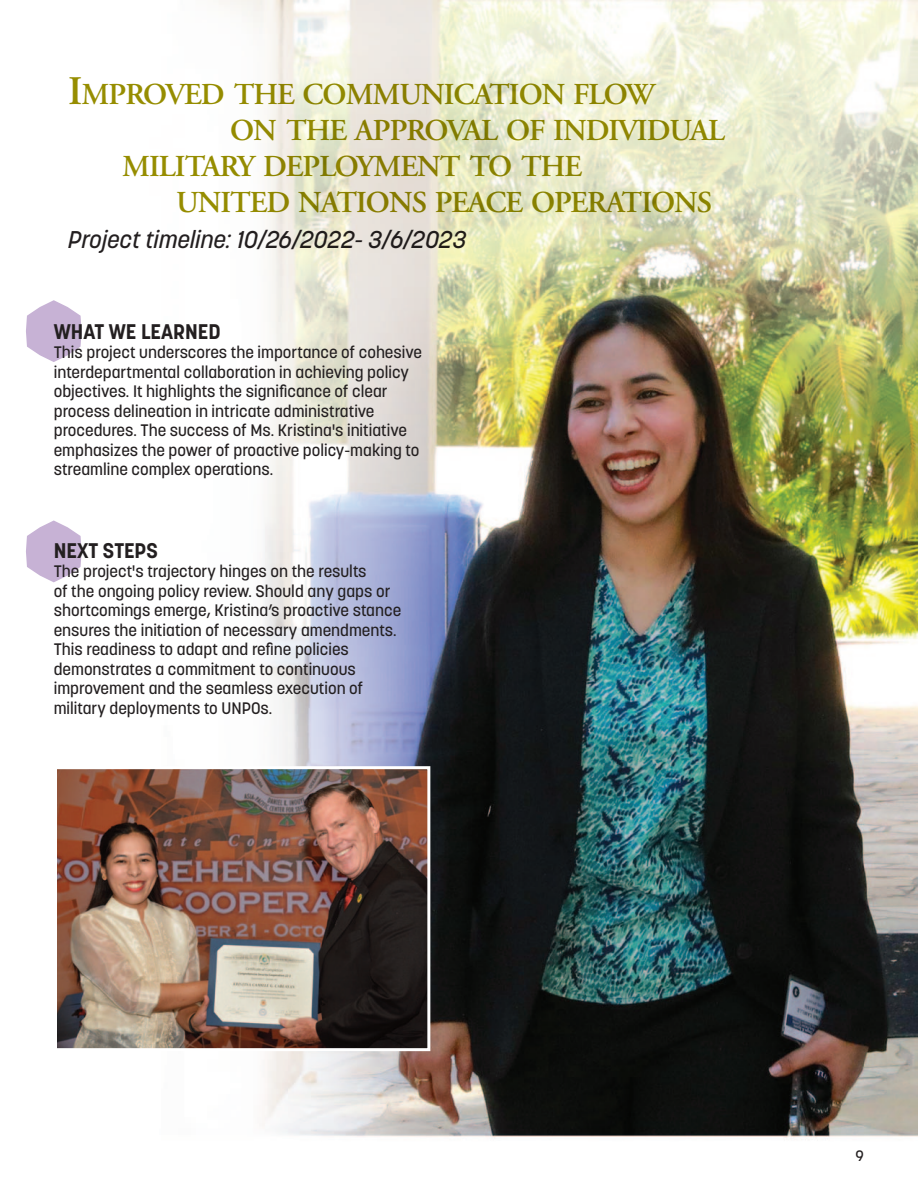
<style>
.page{position:relative;width:918px;height:1188px;background:#fff}
.page>*{position:absolute;margin:0;border:0;box-sizing:border-box;transform-origin:0 0}
.t1{font:600 30.3px "Adobe Garamond Pro";letter-spacing:-.035em;color:#968d00}
.t2{font:italic 500 24px "Korolev";color:#231f20}
.t3{font:700 21px "Korolev";color:#231f20}
.t4{font:500 16.5px/19.5px "Korolev";color:#231f20}
.t5{font:500 15px "Korolev";color:#231f20}
.s1{font-size:40.5px}
</style>
<div class="page">
<img style="left:53px;top:0;width:865px;height:1139px">
<img style="left:58px;top:770px;width:368px;height:277px">
<div style="left:54px;top:766px;width:376px;height:285px;border:3px solid #fff"></div>
<svg style="left:26px;top:300px;width:56px;height:62px"></svg>
<svg style="left:26px;top:520px;width:56px;height:62px"></svg>
<h1 class="t1" style="left:68px;top:75px;width:588px"><span class="s1">I</span>MPROVED THE COMMUNICATION FLOW</h1>
<h1 class="t1" style="left:230px;top:111px;width:496px">ON THE APPROVAL OF INDIVIDUAL</h1>
<h1 class="t1" style="left:122px;top:147px;width:461px">MILITARY DEPLOYMENT TO THE</h1>
<h1 class="t1" style="left:176px;top:183px;width:537px">UNITED NATIONS PEACE OPERATIONS</h1>
<h2 class="t2" style="left:68px;top:230px;width:400px">Project timeline: 10/26/2022- 3/6/2023</h2>
<p class="t3" style="left:54px;top:323px;width:168px">WHAT WE LEARNED</p>
<p class="t4" style="left:54px;top:344px;width:370px">This project underscores the importance of cohesive interdepartmental collaboration in achieving policy objectives. It highlights the significance of clear process delineation in intricate administrative procedures. The success of Ms. Kristina's initiative emphasizes the power of proactive policy-making to streamline complex operations.</p>
<p class="t3" style="left:54px;top:542px;width:106px">NEXT STEPS</p>
<p class="t4" style="left:54px;top:563px;width:314px">The project's trajectory hinges on the results</p>
<p class="t4" style="left:54px;top:582px;width:349px">of the ongoing policy review. Should any gaps or shortcomings emerge, Kristina’s proactive stance ensures the initiation of necessary amendments.<br>This readiness to adapt and refine policies demonstrates a commitment to continuous improvement and the seamless execution of</p>
<p class="t4" style="left:54px;top:699px;width:220px">military deployments to UNPOs.</p>
<p class="t5" style="left:856px;top:1149px;width:10px">9</p>
</div>
